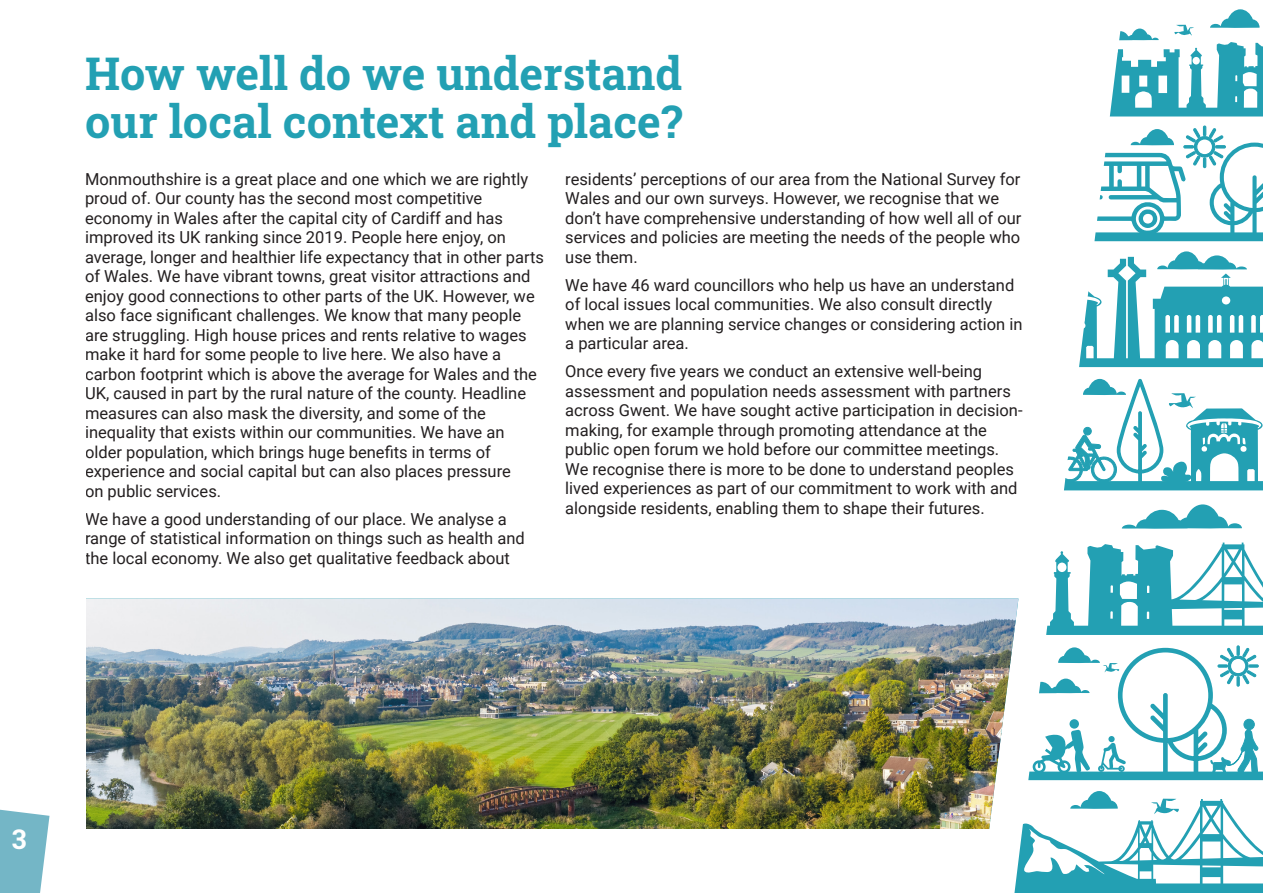
<style>
.page{position:relative;width:1263px;height:893px;background:#fff}
.page>*{position:absolute;margin:0;border:0;box-sizing:border-box;transform-origin:0 0}
.t1{font:700 45px/48px "Roboto Slab";color:#23a0b3}
.t2{font:700 27.15px "Roboto Slab";color:#fff}
.t3{font:16.5px/19.5px "Roboto";color:#231f20}
</style>
<div class="page">
<svg style="left:1018px;top:791px;width:245px;height:102px"></svg>
<svg style="left:1079px;top:251px;width:184px;height:116px"></svg>
<svg style="left:1110px;top:9px;width:153px;height:107px"></svg>
<svg style="left:1122px;top:504px;width:120px;height:25px"></svg>
<svg style="left:1018px;top:542px;width:245px;height:93px"></svg>
<svg style="left:1094px;top:125px;width:169px;height:116px"></svg>
<svg style="left:1028px;top:646px;width:235px;height:134px"></svg>
<svg style="left:1064px;top:378px;width:199px;height:112px"></svg>
<img style="left:86px;top:598px;width:932px;height:295px">
<div style="left:85px;top:829px;width:918px;height:64px;background:#fff"></div>
<svg style="left:0;top:809px;width:50px;height:84px"></svg>
<p class="t1" style="left:85px;top:48px;width:599px">How well do we understand our local context and place?</p>
<p class="t3" style="left:85px;top:168px;width:460px">Monmouthshire is a great place and one which we are rightly proud of. Our county has the second most competitive economy in Wales after the capital city of Cardiff and has improved its UK ranking since 2019. People here enjoy, on average, longer and healthier life expectancy that in other parts of Wales. We have vibrant towns, great visitor attractions and enjoy good connections to other parts of the UK. However, we also face significant challenges. We know that many people are struggling. High house prices and rents relative to wages make it hard for some people to live here. We also have a carbon footprint which is above the average for Wales and the UK, caused in part by the rural nature of the county. Headline measures can also mask the diversity, and some of the inequality that exists within our communities. We have an older population, which brings huge benefits in terms of experience and social capital but can also places pressure<br>on public services.</p>
<p class="t3" style="left:85px;top:508px;width:441px">We have a good understanding of our place. We analyse a range of statistical information on things such as health and the local economy. We also get qualitative feedback about</p>
<p class="t3" style="left:565px;top:168px;width:458px">residents’ perceptions of our area from the National Survey for Wales and our own surveys. However, we recognise that we don’t have comprehensive understanding of how well all of our services and policies are meeting the needs of the people who use them.</p>
<p class="t3" style="left:565px;top:274px;width:459px">We have 46 ward councillors who help us have an understand of local issues local communities. We also consult directly when we are planning service changes or considering action in a particular area.</p>
<p class="t3" style="left:565px;top:361px;width:459px">Once every five years we conduct an extensive well-being assessment and population needs assessment with partners across Gwent. We have sought active participation in decision&shy;making, for example through promoting attendance at the public open forum we hold before our committee meetings.<br>We recognise there is more to be done to understand peoples lived experiences as part of our commitment to work with and alongside residents, enabling them to shape their futures.</p>
<p class="t2" style="left:12px;top:821px;width:16px">3</p>
</div>
